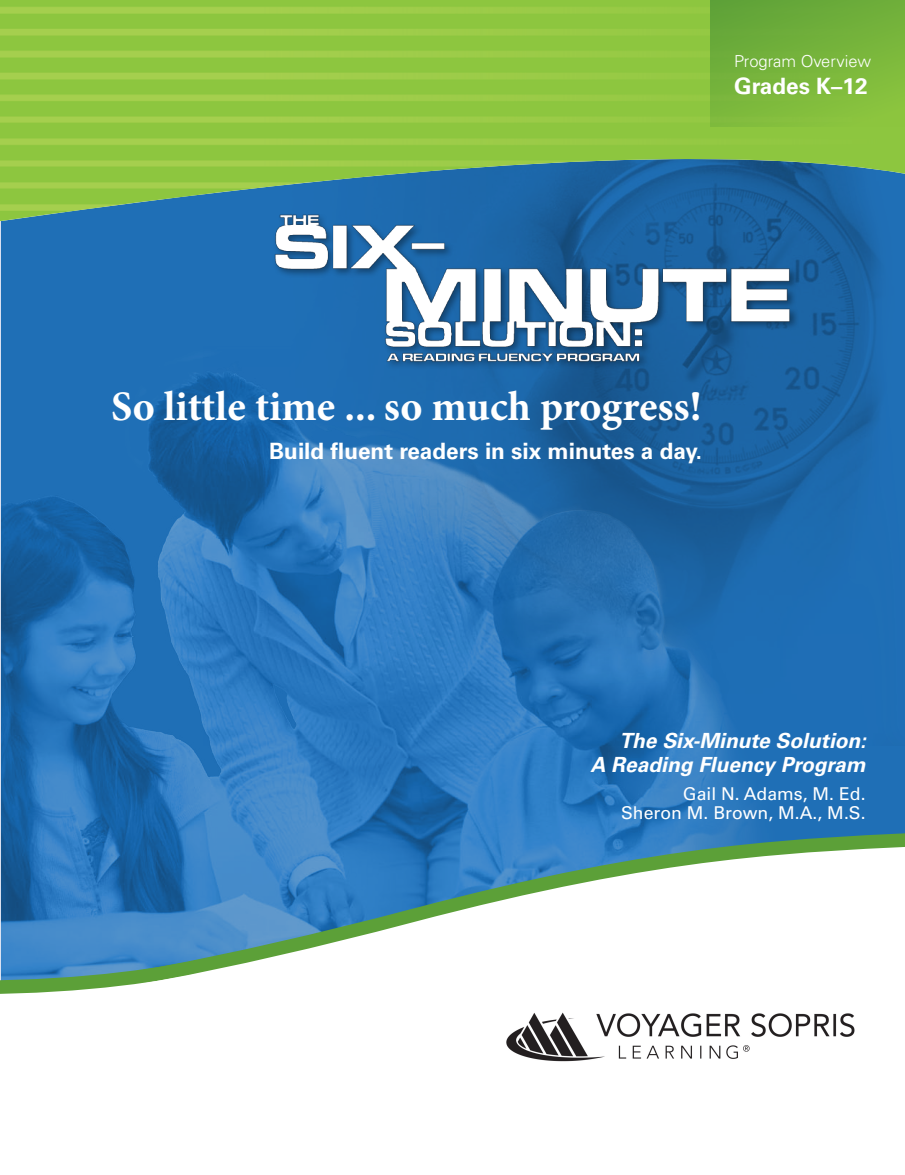
<style>
.page{position:relative;width:905px;height:1175px;background:#fff}
.page>*{position:absolute;margin:0;border:0;box-sizing:border-box;transform-origin:0 0}
.t1{font:700 42px "Minion Pro";color:#fff}
.t2{font:700 22.5px "Univers LT Std";color:#fff}
.t3{font:italic 700 20.85px/24.2px "Univers LT Std";color:#fff;text-align:right}
.t4{font:17.7px/19.5px "Univers LT Std";color:#fff;text-align:right}
.t5{font:300 16.5px "Univers LT Std";color:#fff}
</style>
<div class="page">
<img style="left:1px;top:343px;width:903px;height:488px">
<hr style="left:0;top:0;width:1px;height:1174px;background:#e3e7f5">
<img style="left:204px;top:291px;width:700px;height:455px">
<svg style="left:0;top:221px;width:904px;height:70px;fill:#1f6fb6"></svg>
<img style="left:0;top:0;width:904px;height:221px">
<svg style="left:0;top:831px;width:904px;height:13px"></svg>
<svg style="left:0;top:844px;width:904px;height:123px"></svg>
<svg style="left:0;top:912px;width:229px;height:262px"></svg>
<div style="left:710px;top:0;width:194px;height:126px;background:linear-gradient(to bottom,#66a739,#87c13e)"></div>
<img style="left:266px;top:199px;width:527px;height:176px">
<img style="left:506px;top:1012px;width:349px;height:50px">
<p class="t5" style="left:734px;top:51px;width:138px">Program Overview</p>
<p class="t2" style="left:734px;top:73px;width:135px">Grades K–12</p>
<p class="t1" style="left:111px;top:382px;width:592px">So little time ... so much progress!</p>
<p class="t2" style="left:269px;top:438px;width:434px">Build fluent readers in six minutes a day.</p>
<p class="t3" style="left:590px;top:729px;width:277px">The Six-Minute Solution:<br>A Reading Fluency Program</p>
<p class="t4" style="left:621px;top:783px;width:246px">Gail N. Adams, M. Ed.<br>Sheron M. Brown, M.A., M.S.</p>
</div>
